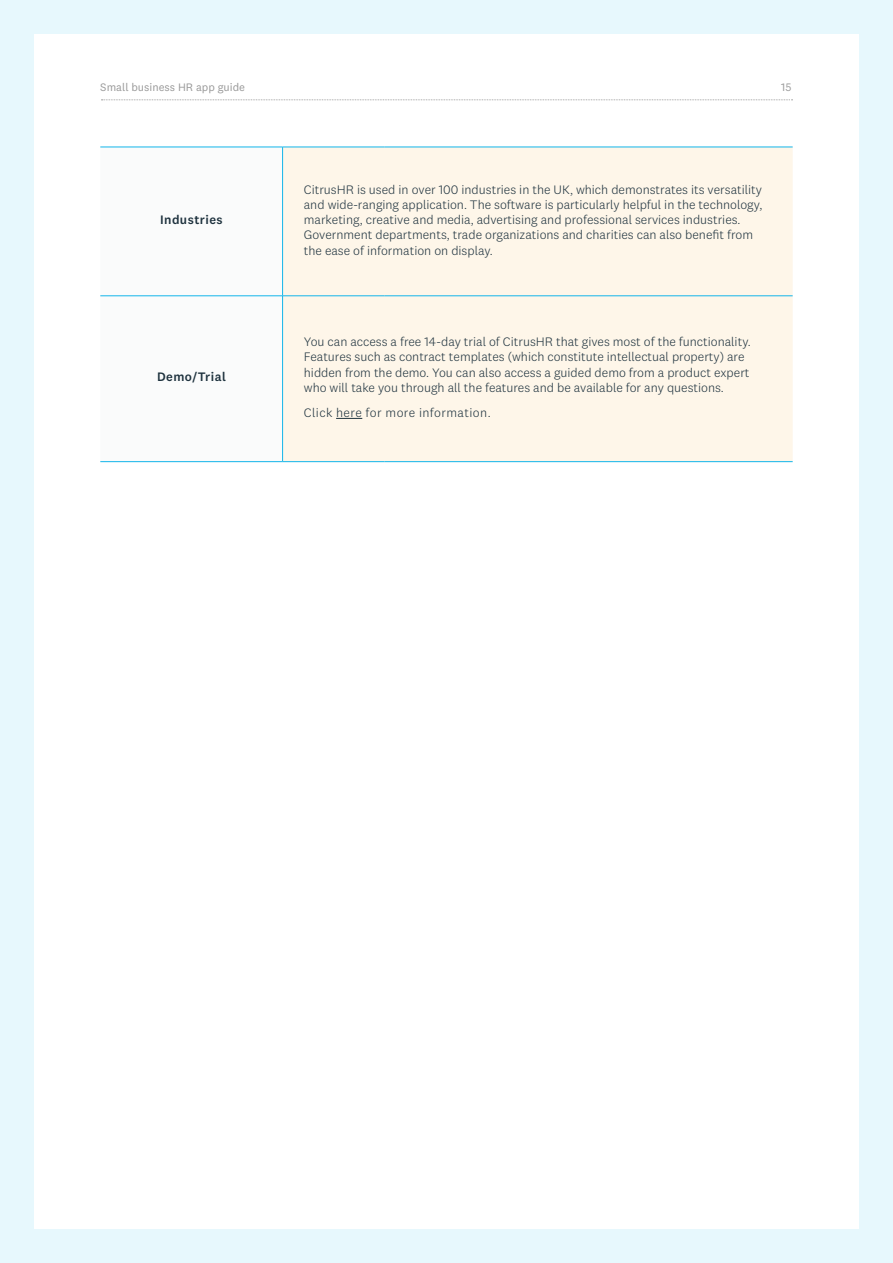
<style>
.page{position:relative;width:893px;height:1263px;background:#e7f8fd}
.page>*{position:absolute;margin:0;border:0;box-sizing:border-box;transform-origin:0 0}
.t1{font:300 12.75px/15.3px "National 2";color:#1e323e}
.t2{font:300 12.75px "National 2";letter-spacing:.035em;color:#1e323e}
.t3{font:500 12.75px "National 2";letter-spacing:.035em;color:#1e323e}
.t4{font:11.25px "National 2";color:#999}
</style>
<div class="page">
<div style="left:34px;top:34px;width:825px;height:1195px;background:#fff"></div>
<svg style="left:101px;top:99px;width:691px;height:1px"></svg>
<div style="left:283px;top:148px;width:510px;height:313px;background:#fef6e9"></div>
<hr style="left:100px;top:147px;width:183px;height:1px;background:#13b5ea">
<hr style="left:283px;top:147px;width:102px;height:1px;background:#13b5ea">
<hr style="left:385px;top:147px;width:408px;height:1px;background:#13b5ea">
<hr style="left:100px;top:296px;width:183px;height:1px;background:#13b5ea">
<hr style="left:283px;top:296px;width:102px;height:1px;background:#13b5ea">
<hr style="left:385px;top:296px;width:408px;height:1px;background:#13b5ea">
<hr style="left:100px;top:461px;width:183px;height:1px;background:#13b5ea">
<hr style="left:283px;top:461px;width:102px;height:1px;background:#13b5ea">
<hr style="left:385px;top:461px;width:408px;height:1px;background:#13b5ea">
<hr style="left:282px;top:147px;width:1px;height:149px;background:#13b5ea">
<hr style="left:282px;top:296px;width:1px;height:165px;background:#13b5ea">
<svg style="left:336px;top:418px;width:26px;height:1px"></svg>
<p class="t4" style="left:100px;top:80px;width:146px">Small business HR app guide</p>
<p class="t4" style="left:781px;top:80px;width:12px">15</p>
<p class="t3" style="left:160px;top:212px;width:64px">Industries</p>
<p class="t3" style="left:157px;top:369px;width:70px">Demo/Trial</p>
<p class="t1" style="left:304px;top:181px;width:460px">CitrusHR is used in over 100 industries in the UK, which demonstrates its versatility and wide-ranging application. The software is particularly helpful in the technology, marketing, creative and media, advertising and professional services industries.<br>Government departments, trade organizations and charities can also benefit from the ease of information on display.</p>
<p class="t1" style="left:304px;top:334px;width:448px">You can access a free 14-day trial of CitrusHR that gives most of the functionality.<br>Features such as contract templates (which constitute intellectual property) are hidden from the demo. You can also access a guided demo from a product expert who will take you through all the features and be available for any questions.</p>
<p class="t2" style="left:304px;top:405px;width:188px">Click here for more information.</p>
</div>
